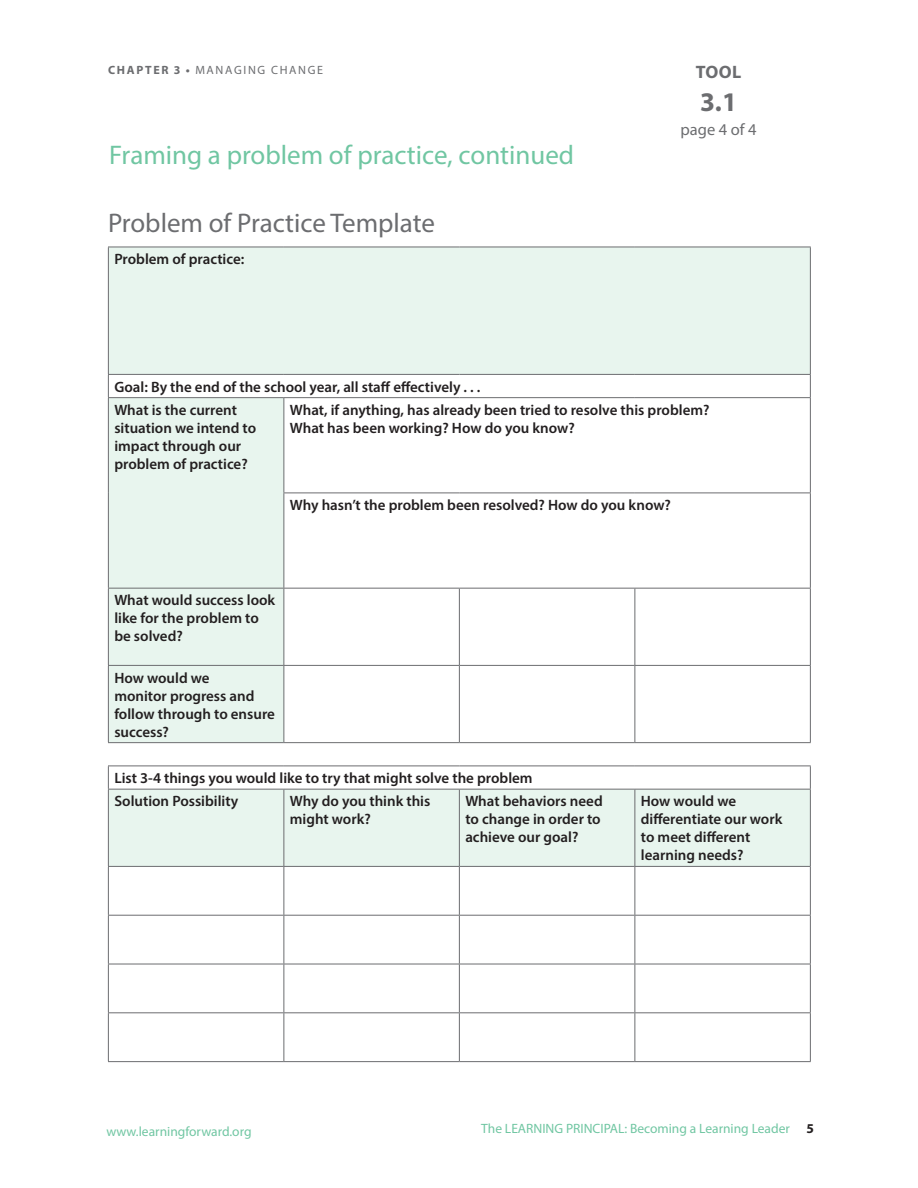
<style>
.page{position:relative;width:918px;height:1188px;background:#fff}
.page>*{position:absolute;margin:0;border:0;box-sizing:border-box;transform-origin:0 0}
.Head_A{font:27px "Myriad Pro";color:#70c6a2}
.Tools_subhead{font:27px "Myriad Pro";color:#6c6d70}
.Text_body{font:700 27px "Myriad Pro";color:#6c6d70}
.Text_body-2{font:700 18px "Myriad Pro";color:#6c6d70}
.Text_body-3{font:16.5px "Myriad Pro";color:#6c6d70}
.Table_text_bold_PD{font:600 15px/18px "Myriad Pro";color:#231f20}
.t1{font:13.5px "Myriad Pro";color:#70c6a2}
.t2{font:12px "Myriad Pro";letter-spacing:.14em;color:#6c6d70}
.s1{font-weight:700}
.s2{font-weight:700;color:#231f20}
</style>
<div class="page">
<svg style="left:108px;top:248px;width:702px;height:618px"></svg>
<hr style="left:108px;top:247px;width:176px;height:1px;background:#6c6d70">
<hr style="left:108px;top:247px;width:1px;height:127px;background:#6c6d70">
<hr style="left:284px;top:247px;width:175px;height:1px;background:#6c6d70">
<hr style="left:459px;top:247px;width:176px;height:1px;background:#6c6d70">
<hr style="left:635px;top:247px;width:176px;height:1px;background:#6c6d70">
<hr style="left:810px;top:247px;width:1px;height:127px;background:#6c6d70">
<hr style="left:108px;top:374px;width:176px;height:1px;background:#6c6d70">
<svg style="left:108px;top:375px;width:1px;height:22px"></svg>
<hr style="left:284px;top:374px;width:175px;height:1px;background:#6c6d70">
<hr style="left:459px;top:374px;width:176px;height:1px;background:#6c6d70">
<hr style="left:635px;top:374px;width:176px;height:1px;background:#6c6d70">
<svg style="left:810px;top:375px;width:1px;height:22px"></svg>
<hr style="left:108px;top:397px;width:176px;height:1px;background:#6c6d70">
<hr style="left:108px;top:398px;width:1px;height:95px;background:#6c6d70">
<hr style="left:284px;top:397px;width:175px;height:1px;background:#6c6d70">
<hr style="left:284px;top:398px;width:1px;height:95px;background:#6c6d70">
<hr style="left:459px;top:397px;width:176px;height:1px;background:#6c6d70">
<hr style="left:635px;top:397px;width:176px;height:1px;background:#6c6d70">
<hr style="left:810px;top:398px;width:1px;height:95px;background:#6c6d70">
<hr style="left:108px;top:493px;width:1px;height:95px;background:#6c6d70">
<hr style="left:284px;top:493px;width:175px;height:1px;background:#6c6d70">
<hr style="left:284px;top:493px;width:1px;height:95px;background:#6c6d70">
<hr style="left:459px;top:493px;width:176px;height:1px;background:#6c6d70">
<hr style="left:635px;top:493px;width:176px;height:1px;background:#6c6d70">
<hr style="left:810px;top:493px;width:1px;height:95px;background:#6c6d70">
<hr style="left:108px;top:588px;width:176px;height:1px;background:#6c6d70">
<hr style="left:108px;top:589px;width:1px;height:76px;background:#6c6d70">
<hr style="left:284px;top:588px;width:175px;height:1px;background:#6c6d70">
<hr style="left:284px;top:589px;width:1px;height:76px;background:#6c6d70">
<hr style="left:459px;top:588px;width:176px;height:1px;background:#6c6d70">
<hr style="left:459px;top:589px;width:1px;height:76px;background:#6c6d70">
<hr style="left:635px;top:588px;width:176px;height:1px;background:#6c6d70">
<hr style="left:634px;top:589px;width:1px;height:76px;background:#6c6d70">
<hr style="left:810px;top:589px;width:1px;height:76px;background:#6c6d70">
<hr style="left:108px;top:665px;width:176px;height:1px;background:#6c6d70">
<hr style="left:108px;top:666px;width:1px;height:76px;background:#6c6d70">
<hr style="left:284px;top:665px;width:175px;height:1px;background:#6c6d70">
<hr style="left:284px;top:666px;width:1px;height:76px;background:#6c6d70">
<hr style="left:459px;top:665px;width:176px;height:1px;background:#6c6d70">
<hr style="left:459px;top:666px;width:1px;height:76px;background:#6c6d70">
<hr style="left:635px;top:665px;width:176px;height:1px;background:#6c6d70">
<hr style="left:634px;top:666px;width:1px;height:76px;background:#6c6d70">
<hr style="left:810px;top:666px;width:1px;height:76px;background:#6c6d70">
<hr style="left:108px;top:742px;width:176px;height:1px;background:#6c6d70">
<hr style="left:284px;top:742px;width:175px;height:1px;background:#6c6d70">
<hr style="left:459px;top:742px;width:176px;height:1px;background:#6c6d70">
<hr style="left:635px;top:742px;width:176px;height:1px;background:#6c6d70">
<hr style="left:108px;top:766px;width:176px;height:1px;background:#6c6d70">
<svg style="left:108px;top:766px;width:1px;height:23px"></svg>
<hr style="left:284px;top:766px;width:175px;height:1px;background:#6c6d70">
<hr style="left:459px;top:766px;width:176px;height:1px;background:#6c6d70">
<hr style="left:635px;top:766px;width:176px;height:1px;background:#6c6d70">
<svg style="left:810px;top:766px;width:1px;height:23px"></svg>
<hr style="left:108px;top:789px;width:176px;height:1px;background:#6c6d70">
<hr style="left:108px;top:790px;width:1px;height:76px;background:#6c6d70">
<hr style="left:284px;top:789px;width:175px;height:1px;background:#6c6d70">
<hr style="left:284px;top:790px;width:1px;height:76px;background:#6c6d70">
<hr style="left:459px;top:789px;width:176px;height:1px;background:#6c6d70">
<hr style="left:459px;top:790px;width:1px;height:76px;background:#6c6d70">
<hr style="left:635px;top:789px;width:176px;height:1px;background:#6c6d70">
<hr style="left:634px;top:790px;width:1px;height:76px;background:#6c6d70">
<hr style="left:810px;top:790px;width:1px;height:76px;background:#6c6d70">
<hr style="left:108px;top:866px;width:176px;height:1px;background:#6c6d70">
<hr style="left:108px;top:867px;width:1px;height:48px;background:#6c6d70">
<hr style="left:284px;top:866px;width:175px;height:1px;background:#6c6d70">
<hr style="left:284px;top:867px;width:1px;height:48px;background:#6c6d70">
<hr style="left:459px;top:866px;width:176px;height:1px;background:#6c6d70">
<hr style="left:459px;top:867px;width:1px;height:48px;background:#6c6d70">
<hr style="left:635px;top:866px;width:176px;height:1px;background:#6c6d70">
<hr style="left:634px;top:867px;width:1px;height:48px;background:#6c6d70">
<hr style="left:810px;top:867px;width:1px;height:48px;background:#6c6d70">
<hr style="left:108px;top:915px;width:176px;height:1px;background:#6c6d70">
<hr style="left:108px;top:916px;width:1px;height:48px;background:#6c6d70">
<hr style="left:284px;top:915px;width:175px;height:1px;background:#6c6d70">
<hr style="left:284px;top:916px;width:1px;height:48px;background:#6c6d70">
<hr style="left:459px;top:915px;width:176px;height:1px;background:#6c6d70">
<hr style="left:459px;top:916px;width:1px;height:48px;background:#6c6d70">
<hr style="left:635px;top:915px;width:176px;height:1px;background:#6c6d70">
<hr style="left:634px;top:916px;width:1px;height:48px;background:#6c6d70">
<hr style="left:810px;top:916px;width:1px;height:48px;background:#6c6d70">
<hr style="left:108px;top:964px;width:176px;height:1px;background:#6c6d70">
<hr style="left:108px;top:964px;width:1px;height:48px;background:#6c6d70">
<hr style="left:284px;top:964px;width:175px;height:1px;background:#6c6d70">
<hr style="left:284px;top:964px;width:1px;height:48px;background:#6c6d70">
<hr style="left:459px;top:964px;width:176px;height:1px;background:#6c6d70">
<hr style="left:459px;top:964px;width:1px;height:48px;background:#6c6d70">
<hr style="left:635px;top:964px;width:176px;height:1px;background:#6c6d70">
<hr style="left:634px;top:964px;width:1px;height:48px;background:#6c6d70">
<hr style="left:810px;top:964px;width:1px;height:48px;background:#6c6d70">
<hr style="left:108px;top:1012px;width:176px;height:1px;background:#6c6d70">
<hr style="left:108px;top:1013px;width:1px;height:48px;background:#6c6d70">
<hr style="left:284px;top:1012px;width:175px;height:1px;background:#6c6d70">
<hr style="left:284px;top:1013px;width:1px;height:48px;background:#6c6d70">
<hr style="left:459px;top:1012px;width:176px;height:1px;background:#6c6d70">
<hr style="left:459px;top:1013px;width:1px;height:48px;background:#6c6d70">
<hr style="left:635px;top:1012px;width:176px;height:1px;background:#6c6d70">
<hr style="left:634px;top:1013px;width:1px;height:48px;background:#6c6d70">
<hr style="left:810px;top:1013px;width:1px;height:48px;background:#6c6d70">
<hr style="left:108px;top:1061px;width:176px;height:1px;background:#6c6d70">
<hr style="left:284px;top:1061px;width:175px;height:1px;background:#6c6d70">
<hr style="left:459px;top:1061px;width:176px;height:1px;background:#6c6d70">
<hr style="left:635px;top:1061px;width:176px;height:1px;background:#6c6d70">
<p class="t2" style="left:108px;top:62px;width:217px"><span class="s1">CHAPTER 3 •</span> MANAGING CHANGE</p>
<p class="Head_A" style="left:109px;top:139px;width:466px">Framing a problem of practice, continued</p>
<p class="Tools_subhead" style="left:108px;top:206px;width:329px">Problem of Practice Template</p>
<p class="Table_text_bold_PD" style="left:114px;top:250px;width:131px">Problem of practice:</p>
<p class="Text_body-2" style="left:696px;top:60px;width:47px">TOOL</p>
<p class="Text_body" style="left:700px;top:84px;width:38px">3.1</p>
<p class="Text_body-3" style="left:680px;top:119px;width:78px">page 4 of 4</p>
<p class="Table_text_bold_PD" style="left:114px;top:377px;width:368px">Goal: By the end of the school year, all staff effectively . . .</p>
<p class="Table_text_bold_PD" style="left:114px;top:400px;width:143px">What is the current situation we intend to impact through our problem of practice?</p>
<p class="Table_text_bold_PD" style="left:290px;top:400px;width:421px">What, if anything, has already been tried to resolve this problem?<br>What has been working? How do you know?</p>
<p class="Table_text_bold_PD" style="left:290px;top:496px;width:383px">Why hasn’t the problem been resolved? How do you know?</p>
<p class="Table_text_bold_PD" style="left:114px;top:591px;width:162px">What would success look like for the problem to be solved?</p>
<p class="Table_text_bold_PD" style="left:114px;top:668px;width:162px">How would we<br>monitor progress and follow through to ensure success?</p>
<p class="Table_text_bold_PD" style="left:114px;top:769px;width:420px">List 3-4 things you would like to try that might solve the problem</p>
<p class="Table_text_bold_PD" style="left:114px;top:792px;width:125px">Solution Possibility</p>
<p class="Table_text_bold_PD" style="left:290px;top:792px;width:142px">Why do you think this might work?</p>
<p class="Table_text_bold_PD" style="left:465px;top:792px;width:139px">What behaviors need to change in order to achieve our goal?</p>
<p class="Table_text_bold_PD" style="left:641px;top:792px;width:143px">How would we differentiate our work to meet different learning needs?</p>
<p class="t1" style="left:106px;top:1123px;width:147px">www.learningforward.org</p>
<p class="t1" style="left:481px;top:1120px;width:334px">The LEARNING PRINCIPAL: Becoming a Learning Leader <span class="s2">5</span></p>
</div>
